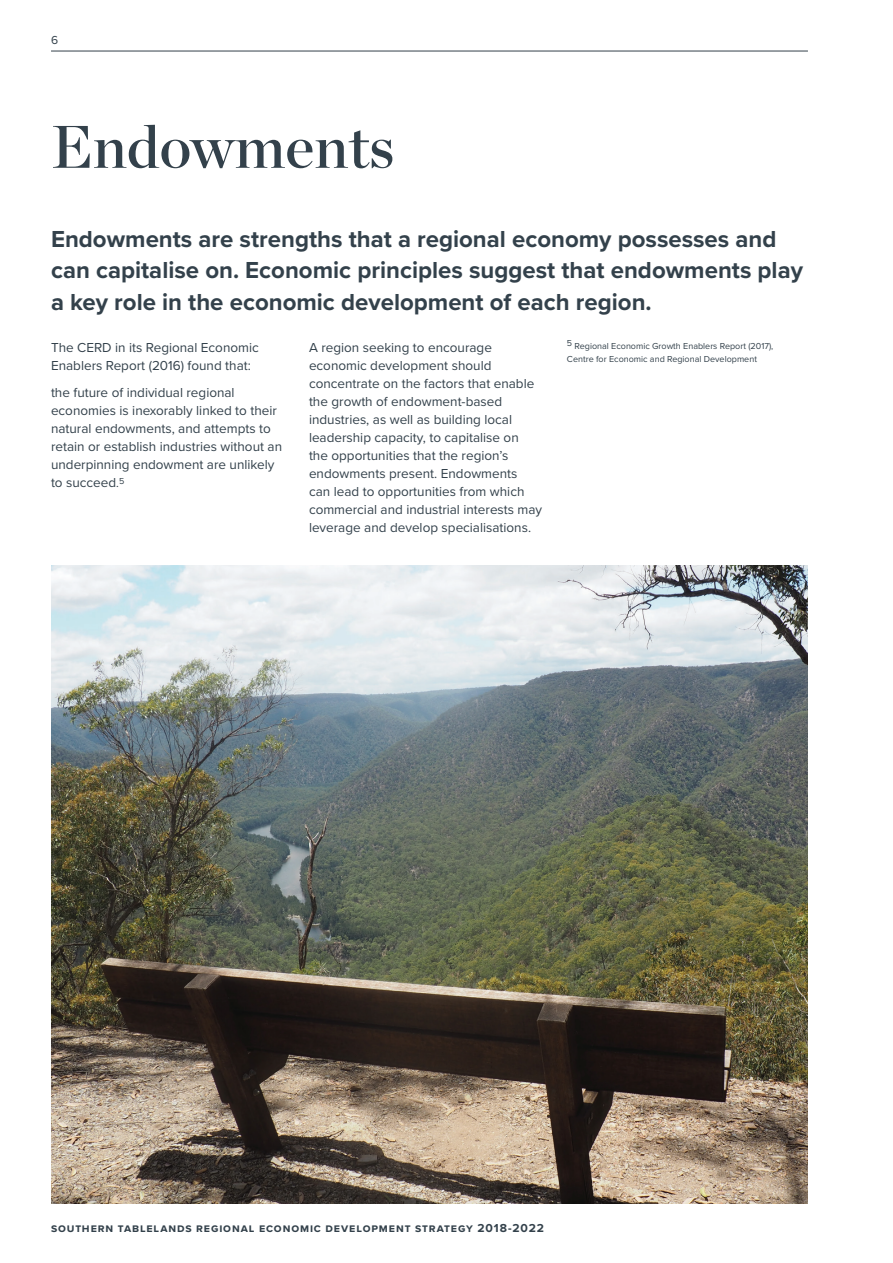
<style>
.page{position:relative;width:893px;height:1263px;background:#fff}
.page>*{position:absolute;margin:0;border:0;box-sizing:border-box;transform-origin:0 0}
.t1{font:60px "Chronicle Display Semi";color:#33414b}
.t2{font:700 24px/31.5px "Proxima Nova";color:#33414b}
.t3{font:13.5px/18px "Proxima Nova";color:#33414b}
.t4{font:700 12px "Proxima Nova";letter-spacing:.07em;color:#33414b}
.t5{font:12px "Proxima Nova";color:#33414b}
.t6{font:9px/13.5px "Proxima Nova";color:#33414b}
.s1{font-size:12px}
</style>
<div class="page">
<hr style="left:51px;top:51px;width:757px;height:1px;background:#33414b">
<img style="left:51px;top:566px;width:757px;height:637px">
<p class="t5" style="left:51px;top:31px;width:9px">6</p>
<h2 class="t1" style="left:51px;top:100px;width:345px">Endowments</h2>
<p class="t2" style="left:51px;top:223px;width:753px">Endowments are strengths that a regional economy possesses and can capitalise on. Economic principles suggest that endowments play a key role in the economic development of each region.</p>
<p class="t3" style="left:51px;top:338px;width:209px">The CERD in its Regional Economic<br>Enablers Report (2016) found that:</p>
<p class="t3" style="left:51px;top:383px;width:233px">the future of individual regional economies is inexorably linked to their natural endowments, and attempts to retain or establish industries without an underpinning endowment are unlikely to succeed<span class="s1">.</span><sup>5</sup></p>
<p class="t3" style="left:309px;top:338px;width:235px">A region seeking to encourage economic development should concentrate on the factors that enable the growth of endowment-based industries, as well as building local leadership capacity, to capitalise on<br>the opportunities that the region’s endowments present. Endowments<br>can lead to opportunities from which commercial and industrial interests may leverage and develop specialisations.</p>
<p class="t6" style="left:567px;top:338px;width:208px">5 Regional Economic Growth Enablers Report (2017),<br>Centre for Economic and Regional Development</p>
<p class="t4" style="left:51px;top:1218px;width:176px">SOUTHERN TABLELANDS Regional</p>
<p class="t4" style="left:259px;top:1218px;width:19px">Econo</p>
<p class="t4" style="left:300px;top:1218px;width:52px">mic Develo</p>
<p class="t4" style="left:371px;top:1218px;width:21px">pment</p>
<p class="t4" style="left:415px;top:1218px;width:10px">Strate</p>
<p class="t4" style="left:458px;top:1218px;width:87px">gy 2018-2022</p>
</div>
